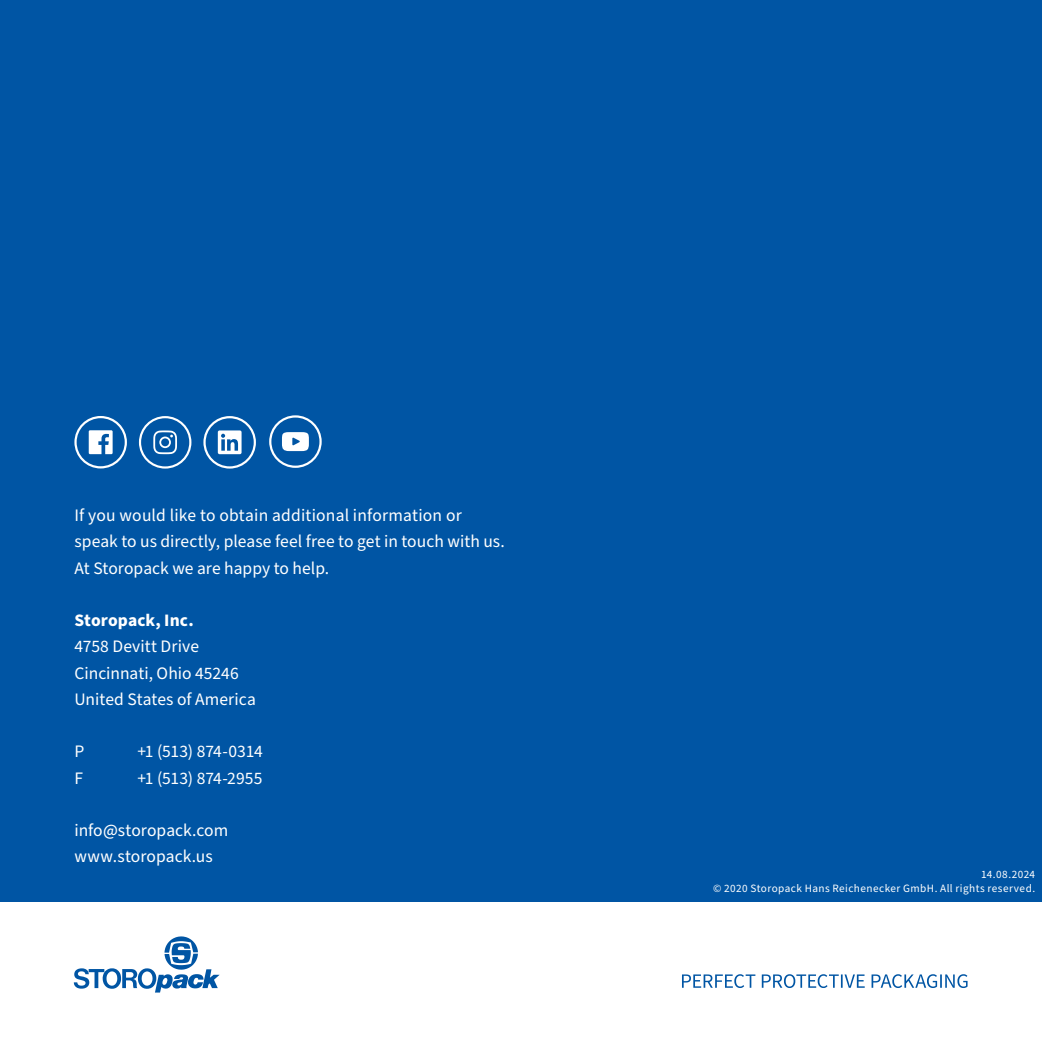
<style>
.page{position:relative;width:1042px;height:1042px;background:#fff}
.page>*{position:absolute;margin:0;border:0;box-sizing:border-box;transform-origin:0 0}
.t1{font:17.5px/26.2px "Source Sans Pro";letter-spacing:.005em;color:#fff}
.t2{font:17.5px "Source Sans Pro";letter-spacing:-.015em;color:#fff}
.t3{font:700 17.5px "Source Sans Pro";letter-spacing:.005em;color:#fff}
.t4{font:11.2px "Source Sans Pro";letter-spacing:.04em;color:#fff}
</style>
<div class="page">
<div style="left:0;top:0;width:1042px;height:902px;background:#0055a4"></div>
<svg style="left:269px;top:415px;width:53px;height:53px"></svg>
<svg style="left:203px;top:416px;width:53px;height:52px"></svg>
<svg style="left:74px;top:416px;width:53px;height:52px"></svg>
<svg style="left:139px;top:416px;width:52px;height:52px"></svg>
<svg style="left:682px;top:974px;width:285px;height:14px"></svg>
<svg style="left:74px;top:936px;width:146px;height:56px"></svg>
<p class="t1" style="left:74px;top:503px;width:432px">If you would like to obtain additional information or speak to us directly, please feel free to get in touch with us.</p>
<p class="t1" style="left:74px;top:555px;width:256px">At Storopack we are happy to help.</p>
<p class="t3" style="left:74px;top:608px;width:121px">Storopack, Inc.</p>
<p class="t1" style="left:74px;top:634px;width:126px">4758 Devitt Drive</p>
<p class="t1" style="left:74px;top:660px;width:166px">Cincinnati, Ohio 45246</p>
<p class="t1" style="left:74px;top:686px;width:183px">United States of America</p>
<p class="t1" style="left:74px;top:739px;width:11px">P</p>
<p class="t2" style="left:137px;top:740px;width:127px">+1 (513) 874-0314</p>
<p class="t1" style="left:74px;top:765px;width:10px">F</p>
<p class="t1" style="left:137px;top:765px;width:127px">+1 (513) 874-2955</p>
<p class="t1" style="left:74px;top:818px;width:155px">info@storopack.com</p>
<p class="t1" style="left:74px;top:844px;width:140px">www.storopack.us</p>
<p class="t4" style="left:981px;top:866px;width:55px">14.08.2024</p>
<p class="t4" style="left:713px;top:881px;width:323px">© 2020 Storopack Hans Reichenecker GmbH. All rights reserved.</p>
</div>
